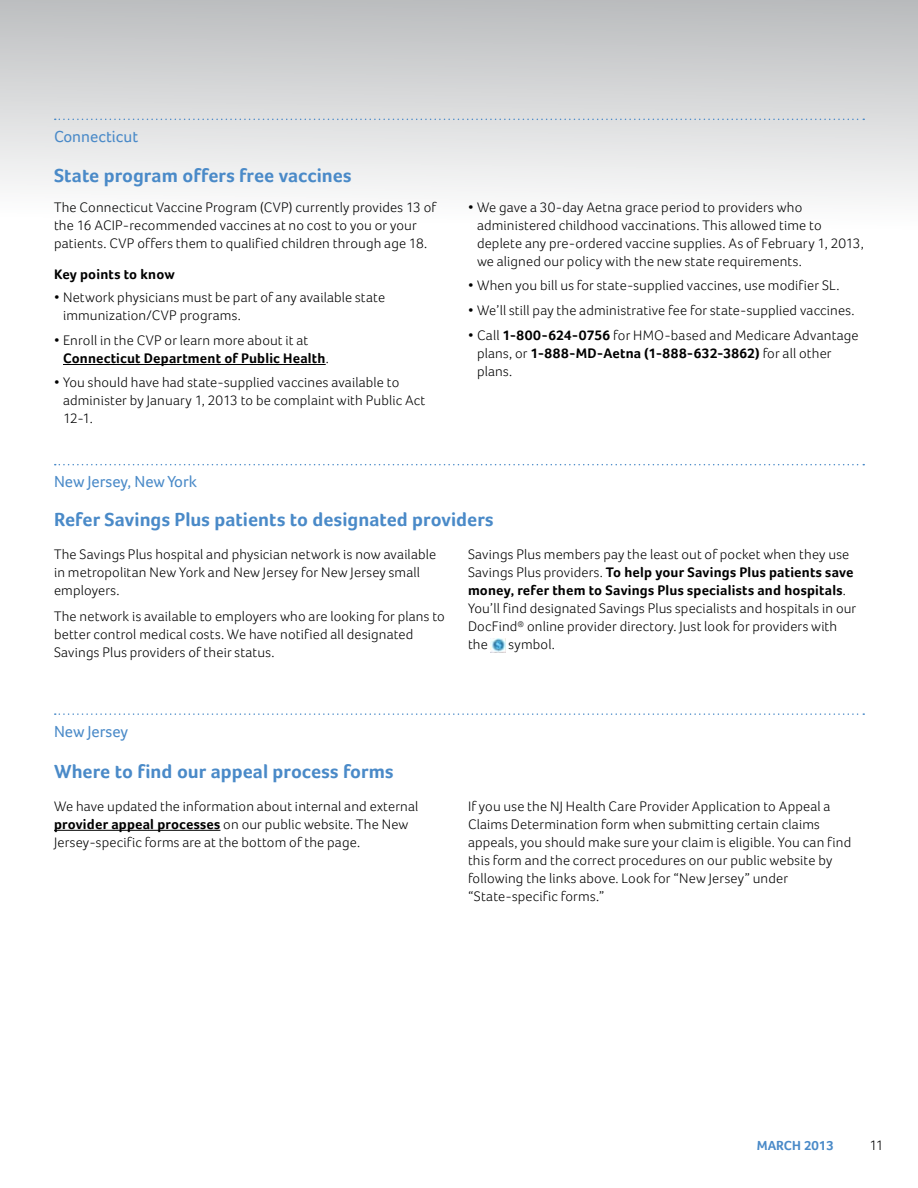
<style>
.page{position:relative;width:918px;height:1188px;background:#fff}
.page>*{position:absolute;margin:0;border:0;box-sizing:border-box;transform-origin:0 0}
.t1{font:700 19.5px "Foco";letter-spacing:.005em;color:#4a8ac8}
.t2{font:16.5px "Foco";color:#4a8ac8}
.t3{font:300 14.25px/18px "Foco";letter-spacing:.01em;color:#000}
.t4{font:700 14.25px "Foco";letter-spacing:.01em;color:#000}
.t5{font:700 13.5px "Foco";color:#4a8ac8}
.s1{font-weight:700}
</style>
<div class="page">
<svg style="left:0;top:0;width:918px;height:197px;background:#d8d9da"></svg>
<img style="left:491px;top:639px;width:15px;height:14px">
<svg style="left:55px;top:464px;width:809px;height:1px"></svg>
<hr style="left:54px;top:830px;width:166px;height:1px;background:#000">
<svg style="left:55px;top:119px;width:809px;height:1px"></svg>
<hr style="left:63px;top:364px;width:263px;height:1px;background:#000">
<svg style="left:55px;top:713px;width:809px;height:2px"></svg>
<p class="t2" style="left:54px;top:127px;width:86px">Connecticut</p>
<h1 class="t1" style="left:54px;top:163px;width:299px">State program offers free vaccines</h1>
<p class="t3" style="left:54px;top:198px;width:384px">The Connecticut Vaccine Program (CVP) currently provides 13 of the 16 ACIP-recommended vaccines at no cost to you or your patients. CVP offers them to qualified children through age 18.</p>
<p class="t4" style="left:54px;top:265px;width:122px">Key points to know</p>
<p class="t3" style="left:63px;top:288px;width:324px;text-indent:-9px">• Network physicians must be part of any available state immunization/CVP programs.</p>
<p class="t3" style="left:63px;top:331px;width:267px;text-indent:-9px">• Enroll in the CVP or learn more about it at<br><span class="s1">Connecticut Department of Public Health</span>.</p>
<p class="t3" style="left:63px;top:374px;width:364px;text-indent:-9px">• You should have had state-supplied vaccines available to administer by January 1, 2013 to be complaint with Public Act<br>12-1.</p>
<p class="t2" style="left:54px;top:472px;width:144px">New Jersey, New York</p>
<p class="t3" style="left:477px;top:198px;width:388px;text-indent:-9px">• We gave a 30-day Aetna grace period to providers who administered childhood vaccinations. This allowed time to deplete any pre-ordered vaccine supplies. As of February 1, 2013, we aligned our policy with the new state requirements.</p>
<p class="t3" style="left:468px;top:276px;width:373px">• When you bill us for state-supplied vaccines, use modifier SL.</p>
<p class="t3" style="left:468px;top:301px;width:388px">• We’ll still pay the administrative fee for state-supplied vaccines.</p>
<p class="t3" style="left:477px;top:326px;width:383px;text-indent:-9px">• Call <span class="s1">1-800-624-0756</span> for HMO-based and Medicare Advantage plans, or <span class="s1">1-888-MD-Aetna (1-888-632-3862)</span> for all other plans.</p>
<h1 class="t1" style="left:54px;top:508px;width:441px">Refer Savings Plus patients to designated providers</h1>
<p class="t3" style="left:54px;top:545px;width:384px">The Savings Plus hospital and physician network is now available in metropolitan New York and New Jersey for New Jersey small employers.</p>
<p class="t3" style="left:54px;top:607px;width:392px">The network is available to employers who are looking for plans to better control medical costs. We have notified all designated<br>Savings Plus providers of their status.</p>
<p class="t3" style="left:468px;top:545px;width:390px">Savings Plus members pay the least out of pocket when they use Savings Plus providers. <span class="s1">To help your Savings Plus patients save money, refer them to Savings Plus specialists and hospitals</span>.<br>You’ll find designated Savings Plus specialists and hospitals in our DocFind<sup>®</sup> online provider directory. Just look for providers with the</p>
<p class="t3" style="left:508px;top:635px;width:48px">symbol.</p>
<p class="t2" style="left:54px;top:721px;width:76px">New Jersey</p>
<h1 class="t1" style="left:54px;top:759px;width:341px">Where to find our appeal process forms</h1>
<p class="t3" style="left:54px;top:797px;width:366px">We have updated the information about internal and external <span class="s1">provider appeal processes</span> on our public website. The New<br>Jersey-specific forms are at the bottom of the page.</p>
<p class="t3" style="left:468px;top:797px;width:385px">If you use the NJ Health Care Provider Application to Appeal a Claims Determination form when submitting certain claims appeals, you should make sure your claim is eligible. You can find this form and the correct procedures on our public website by following the links above. Look for “New Jersey” under “State-specific forms.”</p>
<p class="t5" style="left:757px;top:1137px;width:78px">MARCH 2013</p>
<p class="t3" style="left:869px;top:1136px;width:16px">11</p>
</div>
